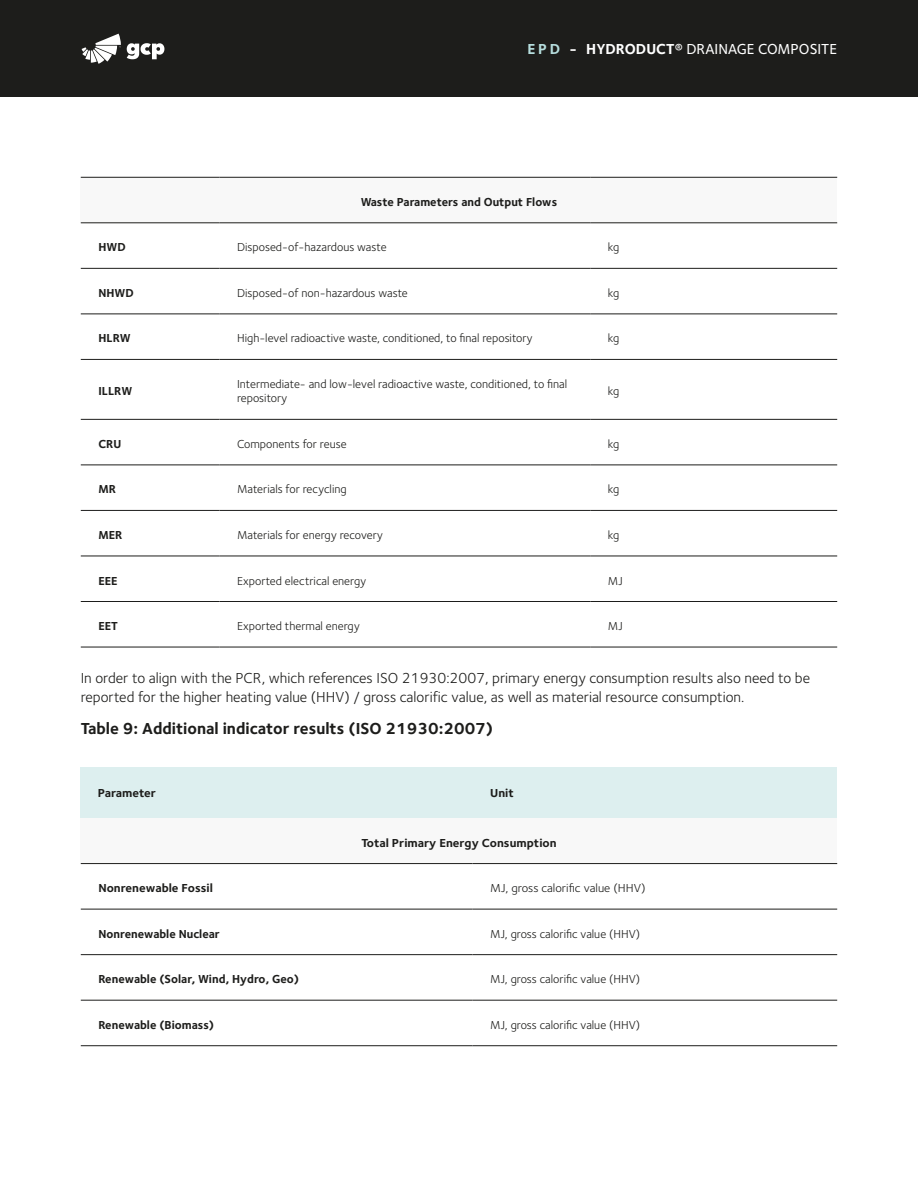
<style>
.page{position:relative;width:918px;height:1188px;background:#fff}
.page>*{position:absolute;margin:0;border:0;box-sizing:border-box;transform-origin:0 0}
.t1{font:700 16.5px "Foundry Sterling";color:#1d1d1b}
.t2{font:15px/19.5px "Foundry Sterling";color:#1d1d1b}
.t3{font:500 15px "Foundry Sterling";color:#fff}
.t4{font:12px/14.4px "Foundry Sterling";color:#1d1d1b}
.t5{font:700 12px "Foundry Sterling";color:#1d1d1b}
.t6{font:700 12px "Foundry Sterling";color:#1d1d1b;scale:1.04 1}
.t7{font:12px "Foundry Sterling";color:#1d1d1b;scale:1.04 1}
.s1{font-weight:700;color:#b6dede}
.s2{font-weight:700}
</style>
<div class="page">
<div style="left:81px;top:177px;width:756px;height:46px;background:#f8f8f8"></div>
<svg style="left:81px;top:267px;width:756px;height:380px"></svg>
<hr style="left:81px;top:177px;width:138px;height:1px;background:#1d1d1b">
<hr style="left:219px;top:177px;width:371px;height:1px;background:#1d1d1b">
<hr style="left:590px;top:177px;width:247px;height:1px;background:#1d1d1b">
<hr style="left:81px;top:223px;width:138px;height:1px;background:#1d1d1b">
<hr style="left:219px;top:223px;width:371px;height:1px;background:#1d1d1b">
<hr style="left:590px;top:223px;width:247px;height:1px;background:#1d1d1b">
<hr style="left:81px;top:268px;width:138px;height:1px;background:#1d1d1b">
<hr style="left:219px;top:268px;width:371px;height:1px;background:#1d1d1b">
<hr style="left:590px;top:268px;width:247px;height:1px;background:#1d1d1b">
<hr style="left:81px;top:314px;width:138px;height:1px;background:#1d1d1b">
<hr style="left:219px;top:314px;width:371px;height:1px;background:#1d1d1b">
<hr style="left:590px;top:314px;width:247px;height:1px;background:#1d1d1b">
<hr style="left:81px;top:359px;width:138px;height:1px;background:#1d1d1b">
<hr style="left:219px;top:359px;width:371px;height:1px;background:#1d1d1b">
<hr style="left:590px;top:359px;width:247px;height:1px;background:#1d1d1b">
<hr style="left:81px;top:419px;width:138px;height:1px;background:#1d1d1b">
<hr style="left:219px;top:419px;width:371px;height:1px;background:#1d1d1b">
<hr style="left:590px;top:419px;width:247px;height:1px;background:#1d1d1b">
<hr style="left:81px;top:465px;width:138px;height:1px;background:#1d1d1b">
<hr style="left:219px;top:465px;width:371px;height:1px;background:#1d1d1b">
<hr style="left:590px;top:465px;width:247px;height:1px;background:#1d1d1b">
<hr style="left:81px;top:510px;width:138px;height:1px;background:#1d1d1b">
<hr style="left:219px;top:510px;width:371px;height:1px;background:#1d1d1b">
<hr style="left:590px;top:510px;width:247px;height:1px;background:#1d1d1b">
<hr style="left:81px;top:556px;width:138px;height:1px;background:#1d1d1b">
<hr style="left:219px;top:556px;width:371px;height:1px;background:#1d1d1b">
<hr style="left:590px;top:556px;width:247px;height:1px;background:#1d1d1b">
<hr style="left:81px;top:601px;width:138px;height:1px;background:#1d1d1b">
<hr style="left:219px;top:601px;width:371px;height:1px;background:#1d1d1b">
<hr style="left:590px;top:601px;width:247px;height:1px;background:#1d1d1b">
<hr style="left:81px;top:647px;width:138px;height:1px;background:#1d1d1b">
<hr style="left:219px;top:647px;width:371px;height:1px;background:#1d1d1b">
<hr style="left:590px;top:647px;width:247px;height:1px;background:#1d1d1b">
<div style="left:81px;top:818px;width:756px;height:46px;background:#f8f8f8"></div>
<svg style="left:81px;top:864px;width:756px;height:136px"></svg>
<hr style="left:81px;top:863px;width:392px;height:1px;background:#1d1d1b">
<hr style="left:473px;top:863px;width:364px;height:1px;background:#1d1d1b">
<hr style="left:81px;top:909px;width:392px;height:1px;background:#1d1d1b">
<hr style="left:473px;top:909px;width:364px;height:1px;background:#1d1d1b">
<hr style="left:81px;top:954px;width:392px;height:1px;background:#1d1d1b">
<hr style="left:473px;top:954px;width:364px;height:1px;background:#1d1d1b">
<hr style="left:81px;top:1000px;width:392px;height:1px;background:#1d1d1b">
<hr style="left:473px;top:1000px;width:364px;height:1px;background:#1d1d1b">
<hr style="left:81px;top:1045px;width:392px;height:1px;background:#1d1d1b">
<hr style="left:473px;top:1045px;width:364px;height:1px;background:#1d1d1b">
<div style="left:81px;top:767px;width:756px;height:51px;background:#ddefef"></div>
<div style="left:0;top:0;width:918px;height:96px;background:#1d1d1b"></div>
<svg style="left:127px;top:43px;width:37px;height:16px"></svg>
<svg style="left:82px;top:34px;width:39px;height:30px"></svg>
<p class="t3" style="left:527px;top:40px;width:311px"><span class="s1">E P D</span> <span class="s2">- HYDRODUCT®</span> DRAINAGE COMPOSITE</p>
<p class="t5" style="left:361px;top:195px;width:198px">Waste Parameters and Output Flows</p>
<p class="t5" style="left:98px;top:240px;width:29px">HWD</p>
<p class="t4" style="left:237px;top:240px;width:151px">Disposed-of-hazardous waste</p>
<p class="t4" style="left:608px;top:240px;width:13px">kg</p>
<p class="t5" style="left:98px;top:286px;width:37px">NHWD</p>
<p class="t4" style="left:237px;top:286px;width:172px">Disposed-of non-hazardous waste</p>
<p class="t4" style="left:608px;top:286px;width:13px">kg</p>
<p class="t5" style="left:98px;top:331px;width:34px">HLRW</p>
<p class="t4" style="left:237px;top:331px;width:297px">High-level radioactive waste, conditioned, to final repository</p>
<p class="t4" style="left:608px;top:331px;width:13px">kg</p>
<p class="t5" style="left:98px;top:384px;width:35px">ILLRW</p>
<p class="t4" style="left:237px;top:377px;width:332px">Intermediate- and low-level radioactive waste, conditioned, to final repository</p>
<p class="t4" style="left:608px;top:384px;width:13px">kg</p>
<p class="t5" style="left:98px;top:437px;width:24px">CRU</p>
<p class="t4" style="left:237px;top:437px;width:111px">Components for reuse</p>
<p class="t4" style="left:608px;top:437px;width:13px">kg</p>
<p class="t5" style="left:98px;top:482px;width:19px">MR</p>
<p class="t4" style="left:237px;top:482px;width:111px">Materials for recycling</p>
<p class="t4" style="left:608px;top:482px;width:13px">kg</p>
<p class="t5" style="left:98px;top:528px;width:25px">MER</p>
<p class="t4" style="left:237px;top:528px;width:147px">Materials for energy recovery</p>
<p class="t4" style="left:608px;top:528px;width:13px">kg</p>
<p class="t5" style="left:98px;top:573px;width:21px">EEE</p>
<p class="t4" style="left:237px;top:573px;width:131px">Exported electrical energy</p>
<p class="t4" style="left:608px;top:573px;width:16px">MJ</p>
<p class="t5" style="left:98px;top:619px;width:21px">EET</p>
<p class="t4" style="left:237px;top:619px;width:124px">Exported thermal energy</p>
<p class="t4" style="left:608px;top:619px;width:16px">MJ</p>
<p class="t2" style="left:81px;top:668px;width:731px">In order to align with the PCR, which references ISO 21930:2007, primary energy consumption results also need to be reported for the higher heating value (HHV) / gross calorific value, as well as material resource consumption.</p>
<h1 class="t1" style="left:81px;top:719px;width:414px">Table 9: Additional indicator results (ISO 21930:2007)</h1>
<p class="t6" style="left:98px;top:785px;width:58px">Parameter</p>
<p class="t6" style="left:490px;top:785px;width:24px">Unit</p>
<p class="t6" style="left:361px;top:835px;width:189px">Total Primary Energy Consumption</p>
<p class="t6" style="left:98px;top:881px;width:112px">Nonrenewable Fossil</p>
<p class="t7" style="left:490px;top:881px;width:151px">MJ, gross calorific value (HHV)</p>
<p class="t5" style="left:98px;top:926px;width:123px">Nonrenewable Nuclear</p>
<p class="t4" style="left:490px;top:927px;width:152px">MJ, gross calorific value (HHV)</p>
<p class="t5" style="left:98px;top:972px;width:202px">Renewable (Solar, Wind, Hydro, Geo)</p>
<p class="t4" style="left:490px;top:972px;width:152px">MJ, gross calorific value (HHV)</p>
<p class="t5" style="left:98px;top:1018px;width:117px">Renewable (Biomass)</p>
<p class="t4" style="left:490px;top:1018px;width:152px">MJ, gross calorific value (HHV)</p>
</div>
